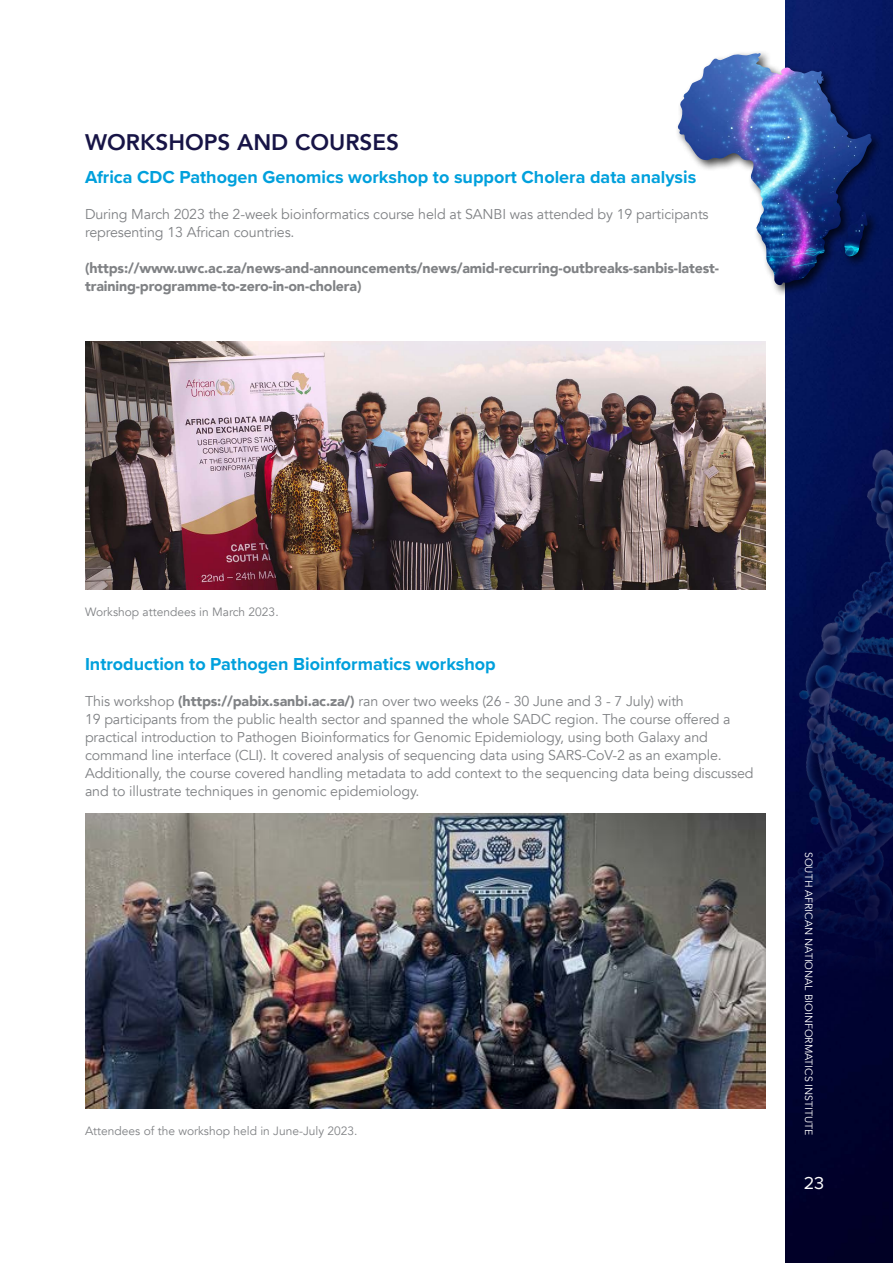
<style>
.page{position:relative;width:893px;height:1263px;background:#fff}
.page>*{position:absolute;margin:0;border:0;box-sizing:border-box;transform-origin:0 0}
.t1{font:800 22.5px "Avenir";color:#171446}
.t2{font:700 18px "Proxima Nova";color:#00a0dc}
.t3{font:18px "Proxima Nova";color:#fff}
.t4{font:14.25px/18px "Avenir";letter-spacing:-.01em;color:#808285}
.t5{font:900 14.25px/18px "Avenir";letter-spacing:-.01em;color:#808285}
.t6{font:12px "Avenir";color:#808285}
.t7{font:10.5px "Avenir";color:#fff}
.s1{font-weight:900}
</style>
<div class="page">
<img style="left:786px;top:0;width:107px;height:1263px">
<img style="left:785px;top:373px;width:108px;height:683px">
<div style="left:674px;top:50px;width:209px;height:247px;background:#000;opacity:.75"></div>
<img style="left:678px;top:53px;width:96px;height:226px">
<img style="left:85px;top:341px;width:680px;height:248px">
<img style="left:85px;top:814px;width:680px;height:294px">
<h1 class="t1" style="left:85px;top:125px;width:316px">WORKSHOPS AND COURSES</h1>
<p class="t2" style="left:85px;top:163px;width:613px">Africa CDC Pathogen Genomics workshop to support Cholera data analysis</p>
<p class="t4" style="left:85px;top:205px;width:625px">During March 2023 the 2-week bioinformatics course held at SANBI was attended by 19 participants representing 13 African countries.</p>
<p class="t5" style="left:85px;top:258px;width:635px">(https://www.uwc.ac.za/news-and-announcements/news/amid-recurring-outbreaks-sanbis-latest&shy;training-programme-to-zero-in-on-cholera)</p>
<p class="t6" style="left:85px;top:605px;width:195px">Workshop attendees in March 2023.</p>
<p class="t2" style="left:85px;top:650px;width:412px">Introduction to Pathogen Bioinformatics workshop</p>
<p class="t4" style="left:85px;top:692px;width:670px">This workshop <span class="s1">(https://pabix.sanbi.ac.za/)</span> ran over two weeks (26 - 30 June and 3 - 7 July) with<br>19 participants from the public health sector and spanned the whole SADC region. The course offered a practical introduction to Pathogen Bioinformatics for Genomic Epidemiology, using both Galaxy and command line interface (CLI). It covered analysis of sequencing data using SARS-CoV-2 as an example.<br>Additionally, the course covered handling metadata to add context to the sequencing data being discussed and to illustrate techniques in genomic epidemiology.</p>
<p class="t6" style="left:85px;top:1124px;width:274px">Attendees of the workshop held in June-July 2023.</p>
<p class="t7" style="left:815px;top:852px;width:285px;rotate:90deg">SOUTH AFRICAN NATIONAL BIOINFORMATICS INSTITUTE</p>
<p class="t3" style="left:804px;top:1169px;width:22px">23</p>
</div>
